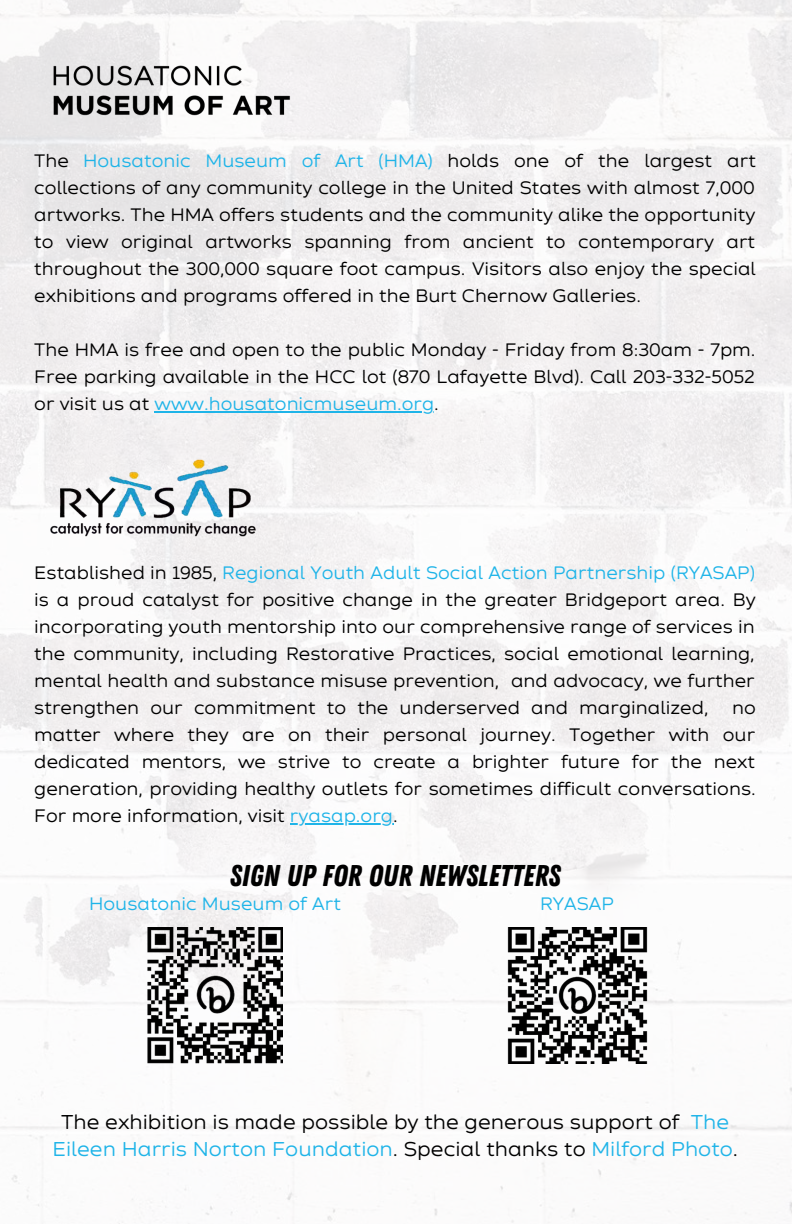
<style>
.page{position:relative;width:792px;height:1224px;background:#fff}
.page>*{position:absolute;margin:0;border:0;box-sizing:border-box;transform-origin:0 0}
.t1{font:30px "Zing Rust Base";color:#000}
.t2{font:20px/27px "Zing Sans Rust R Base";color:#000;text-align:center}
.t3{font:18px/27px "Zing Sans Rust R Base";color:#000;text-align:justify}
.t4{font:18px "Zing Sans Rust R Base";color:#1fb4e8}
.s1{color:#1fb4e8}
</style>
<div class="page">
<img style="left:0;top:0;width:792px;height:1224px">
<img style="left:34px;top:52px;width:264px;height:78px">
<hr style="left:155px;top:411px;width:279px;height:2px;background:#1fb4e8">
<img style="left:45px;top:459px;width:217px;height:84px">
<hr style="left:290px;top:823px;width:103px;height:2px;background:#1fb4e8">
<img style="left:148px;top:927px;width:135px;height:137px">
<img style="left:508px;top:927px;width:139px;height:137px">
<p class="t3" style="left:34px;top:149px;width:723px">The <span class="s1">Housatonic Museum of Art (HMA)</span> holds one of the largest art collections of any community college in the United States with almost 7,000 artworks. The HMA offers students and the community alike the opportunity to view original artworks spanning from ancient to contemporary art throughout the 300,000 square foot campus. Visitors also enjoy the special exhibitions and programs offered in the Burt Chernow Galleries.</p>
<p class="t3" style="left:34px;top:338px;width:723px">The HMA is free and open to the public Monday - Friday from 8:30am - 7pm.<br>Free parking available in the HCC lot (870 Lafayette Blvd). Call 203-332-5052 or visit us at <span class="s1">www.housatonicmuseum.org</span>.</p>
<p class="t3" style="left:34px;top:561px;width:723px">Established in 1985, <span class="s1">Regional Youth Adult Social Action Partnership (RYASAP) </span>is a proud catalyst for positive change in the greater Bridgeport area. By incorporating youth mentorship into our comprehensive range of services in the community, including Restorative Practices, social emotional learning, mental health and substance misuse prevention, and advocacy, we further strengthen our commitment to the underserved and marginalized,</p>
<p class="t3" style="left:34px;top:696px;width:723px;text-indent:698px">no matter where they are on their personal journey. Together with our dedicated mentors, we strive to create a brighter future for the next generation, providing healthy outlets for sometimes difficult conversations.<br>For more information, visit <span class="s1">ryasap.org</span>.</p>
<p class="t1" style="left:230px;top:858px;width:332px">SIGN UP FOR OUR NEWSLETTERS</p>
<p class="t4" style="left:89px;top:896px;width:253px">Housatonic Museum of Art</p>
<p class="t4" style="left:540px;top:896px;width:75px">RYASAP</p>
<p class="t2" style="left:52px;top:1110px;width:687px">The exhibition is made possible by the generous support of <span class="s1">The<br>Eileen Harris Norton Foundation</span>. Special thanks to <span class="s1">Milford Photo</span>.</p>
</div>
